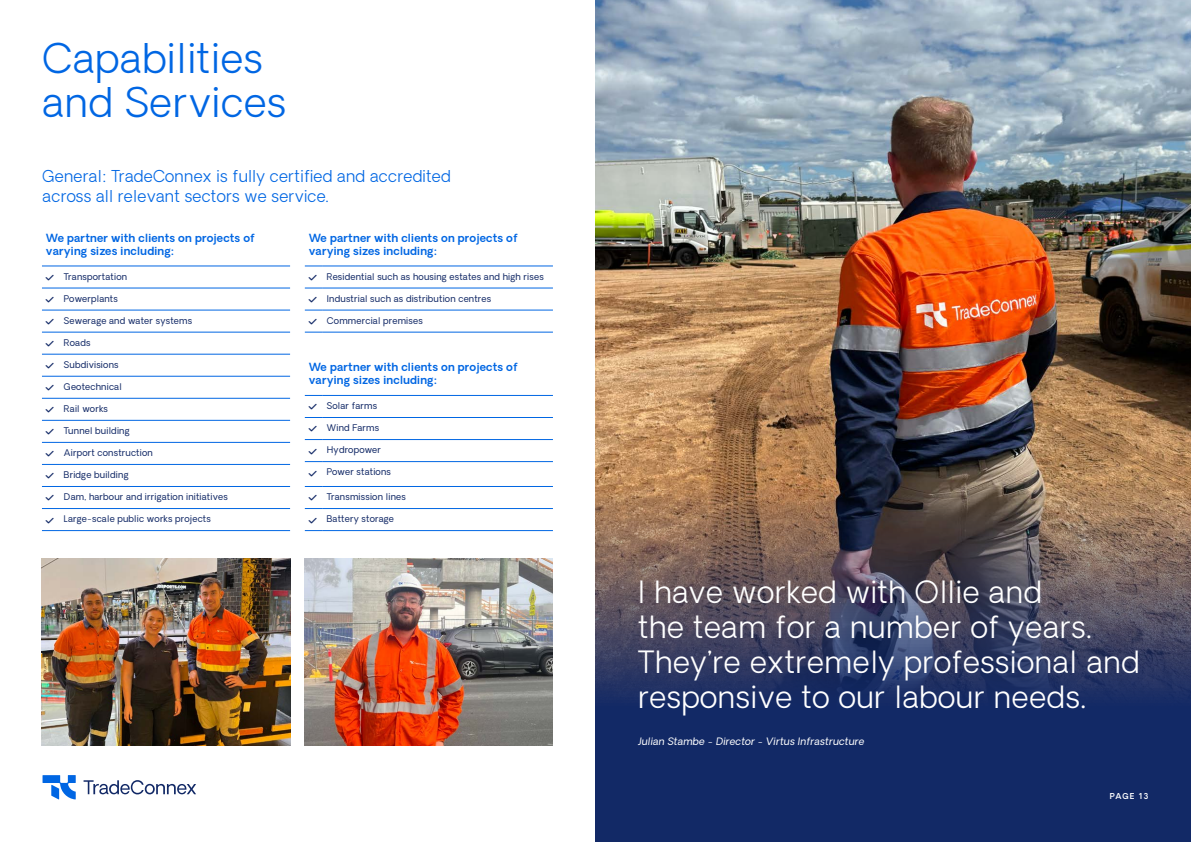
<style>
.page{position:relative;width:1191px;height:842px;background:#fff}
.page>*{position:absolute;margin:0;border:0;box-sizing:border-box;transform-origin:0 0}
.t1{font:300 40px/44px "Oakes Grotesk";letter-spacing:.025em;color:#0066e3}
.t2{font:300 30px/35px "Oakes Grotesk";letter-spacing:.025em;color:#fff}
.t3{font:300 16px/20px "Oakes Grotesk";letter-spacing:.02em;color:#0066e3}
.t4{font:600 11px/13px "Oakes Grotesk";letter-spacing:.02em;color:#0066e3}
.t5{font:italic 10px "Oakes Grotesk";letter-spacing:.02em;color:#fff}
.t6{font:9px "Oakes Grotesk";letter-spacing:.025em;color:#122966}
.t7{font:600 8px "Oakes Grotesk";letter-spacing:.13em;color:#fff}
</style>
<div class="page">
<svg style="left:42px;top:266px;width:18px;height:1px"></svg>
<hr style="left:60px;top:266px;width:230px;height:1px;background:#0066e3">
<svg style="left:42px;top:288px;width:18px;height:1px"></svg>
<hr style="left:60px;top:288px;width:230px;height:1px;background:#0066e3">
<svg style="left:42px;top:310px;width:18px;height:1px"></svg>
<hr style="left:60px;top:310px;width:230px;height:1px;background:#0066e3">
<svg style="left:42px;top:332px;width:18px;height:1px"></svg>
<hr style="left:60px;top:332px;width:230px;height:1px;background:#0066e3">
<svg style="left:42px;top:354px;width:18px;height:1px"></svg>
<hr style="left:60px;top:354px;width:230px;height:1px;background:#0066e3">
<svg style="left:42px;top:376px;width:18px;height:1px"></svg>
<hr style="left:60px;top:376px;width:230px;height:1px;background:#0066e3">
<svg style="left:42px;top:398px;width:18px;height:1px"></svg>
<hr style="left:60px;top:398px;width:230px;height:1px;background:#0066e3">
<svg style="left:42px;top:420px;width:18px;height:1px"></svg>
<hr style="left:60px;top:420px;width:230px;height:1px;background:#0066e3">
<svg style="left:42px;top:442px;width:18px;height:1px"></svg>
<hr style="left:60px;top:442px;width:230px;height:1px;background:#0066e3">
<svg style="left:42px;top:464px;width:18px;height:1px"></svg>
<hr style="left:60px;top:464px;width:230px;height:1px;background:#0066e3">
<svg style="left:42px;top:486px;width:18px;height:1px"></svg>
<hr style="left:60px;top:486px;width:230px;height:1px;background:#0066e3">
<svg style="left:42px;top:508px;width:18px;height:1px"></svg>
<hr style="left:60px;top:508px;width:230px;height:1px;background:#0066e3">
<svg style="left:42px;top:530px;width:18px;height:1px"></svg>
<hr style="left:60px;top:530px;width:230px;height:1px;background:#0066e3">
<svg style="left:305px;top:266px;width:18px;height:1px"></svg>
<hr style="left:323px;top:266px;width:230px;height:1px;background:#0066e3">
<svg style="left:305px;top:288px;width:18px;height:1px"></svg>
<hr style="left:323px;top:288px;width:230px;height:1px;background:#0066e3">
<svg style="left:305px;top:310px;width:18px;height:1px"></svg>
<hr style="left:323px;top:310px;width:230px;height:1px;background:#0066e3">
<svg style="left:305px;top:332px;width:18px;height:1px"></svg>
<hr style="left:323px;top:332px;width:230px;height:1px;background:#0066e3">
<svg style="left:305px;top:395px;width:18px;height:1px"></svg>
<hr style="left:323px;top:395px;width:230px;height:1px;background:#0066e3">
<svg style="left:305px;top:417px;width:18px;height:1px"></svg>
<hr style="left:323px;top:417px;width:230px;height:1px;background:#0066e3">
<svg style="left:305px;top:439px;width:18px;height:1px"></svg>
<hr style="left:323px;top:439px;width:230px;height:1px;background:#0066e3">
<svg style="left:305px;top:461px;width:18px;height:1px"></svg>
<hr style="left:323px;top:461px;width:230px;height:1px;background:#0066e3">
<svg style="left:305px;top:486px;width:18px;height:1px"></svg>
<hr style="left:323px;top:486px;width:230px;height:1px;background:#0066e3">
<svg style="left:305px;top:508px;width:18px;height:1px"></svg>
<hr style="left:323px;top:508px;width:230px;height:1px;background:#0066e3">
<svg style="left:305px;top:530px;width:18px;height:1px"></svg>
<hr style="left:323px;top:530px;width:230px;height:1px;background:#0066e3">
<img style="left:595px;top:0;width:596px;height:49px">
<img style="left:595px;top:49px;width:596px;height:793px">
<svg style="left:84px;top:780px;width:112px;height:14px"></svg>
<svg style="left:43px;top:775px;width:33px;height:24px"></svg>
<img style="left:305px;top:558px;width:248px;height:187px">
<img style="left:42px;top:558px;width:248px;height:187px">
<h1 class="t1" style="left:43px;top:37px;width:245px">Capabilities and Services</h1>
<h3 class="t3" style="left:43px;top:167px;width:410px">General: TradeConnex is fully certified and accredited across all relevant sectors we service.</h3>
<p class="t4" style="left:46px;top:231px;width:210px">We partner with clients on projects of varying sizes including:</p>
<p class="t6" style="left:64px;top:271px;width:65px">Transportation</p>
<p class="t6" style="left:64px;top:293px;width:55px">Powerplants</p>
<p class="t6" style="left:64px;top:315px;width:130px">Sewerage and water systems</p>
<p class="t6" style="left:64px;top:337px;width:28px">Roads</p>
<p class="t6" style="left:64px;top:359px;width:56px">Subdivisions</p>
<p class="t6" style="left:64px;top:381px;width:59px">Geotechnical</p>
<p class="t6" style="left:64px;top:403px;width:45px">Rail works</p>
<p class="t6" style="left:64px;top:425px;width:67px">Tunnel building</p>
<p class="t6" style="left:64px;top:447px;width:90px">Airport construction</p>
<p class="t6" style="left:64px;top:469px;width:66px">Bridge building</p>
<p class="t6" style="left:64px;top:491px;width:165px">Dam, harbour and irrigation initiatives</p>
<p class="t6" style="left:64px;top:513px;width:148px">Large-scale public works projects</p>
<p class="t4" style="left:309px;top:231px;width:210px">We partner with clients on projects of varying sizes including:</p>
<p class="t6" style="left:327px;top:271px;width:218px">Residential such as housing estates and high rises</p>
<p class="t6" style="left:327px;top:293px;width:166px">Industrial such as distribution centres</p>
<p class="t6" style="left:327px;top:315px;width:97px">Commercial premises</p>
<p class="t4" style="left:309px;top:361px;width:210px">We partner with clients on projects of varying sizes including:</p>
<p class="t6" style="left:327px;top:400px;width:52px">Solar farms</p>
<p class="t6" style="left:327px;top:422px;width:54px">Wind Farms</p>
<p class="t6" style="left:327px;top:444px;width:56px">Hydropower</p>
<p class="t6" style="left:327px;top:466px;width:66px">Power stations</p>
<p class="t6" style="left:327px;top:491px;width:80px">Transmission lines</p>
<p class="t6" style="left:327px;top:513px;width:69px">Battery storage</p>
<h2 class="t2" style="left:638px;top:575px;width:503px">I have worked with Ollie and<br>the team for a number of years.<br>They’re extremely professional and responsive to our labour needs.</h2>
<p class="t5" style="left:638px;top:735px;width:228px">Julian Stambe - Director - Virtus Infrastructure</p>
<p class="t7" style="left:1109px;top:790px;width:40px">PAGE 13</p>
</div>
